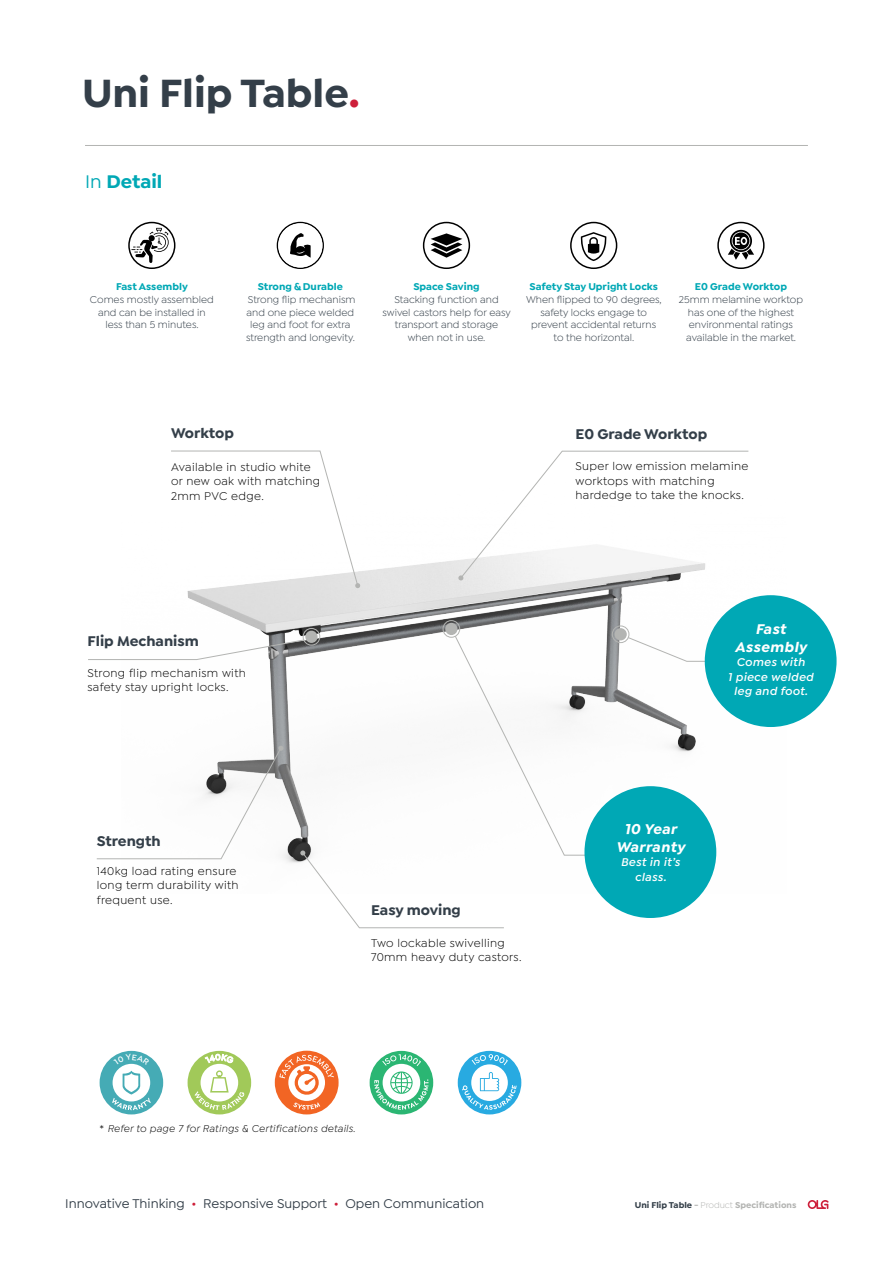
<style>
.page{position:relative;width:893px;height:1263px;background:#fff}
.page>*{position:absolute;margin:0;border:0;box-sizing:border-box;transform-origin:0 0}
.t1{font:700 42px "Isidora Sans";color:#343f49}
.t2{font:700 19.5px "Isidora Sans";color:#00a8b5}
.t3{font:700 15px "Isidora Sans";color:#343f49}
.t4{font:italic 700 15px "Isidora Sans";letter-spacing:.03em;color:#fff}
.t5{font:500 13.5px "Isidora Sans";color:#343f49}
.t6{font:12px/14.4px "Isidora Sans";letter-spacing:.03em;color:#000}
.t7{font:italic 600 12px/14.4px "Isidora Sans";letter-spacing:.03em;color:#fff;text-align:center}
.t8{font:10.5px/12.6px "Isidora Sans";color:#343f49;text-align:center}
.t9{font:italic 10.5px "Isidora Sans";letter-spacing:.03em;color:#000}
.t10{font:700 9px "Isidora Sans";color:#b3b4b2}
.s1{color:#cd1f3a}
.s2{font-weight:500}
.s3{font-weight:700;color:#00a8b5}
.s4{font-style:normal}
.s5{color:#343f49}
.s6{font-weight:400}
</style>
<div class="page">
<img style="left:187px;top:560px;width:600px;height:167px">
<svg style="left:171px;top:450px;width:189px;height:138px"></svg>
<svg style="left:458px;top:450px;width:291px;height:130px"></svg>
<div style="left:705px;top:595px;width:132px;height:132px;background:#00a8b5;border-radius:50%"></div>
<hr style="left:85px;top:145px;width:723px;height:1px;background:#b3b4b2">
<div style="left:612px;top:626px;width:17px;height:17px;border:1px solid #b3b4b2;border-radius:50%"></div>
<div style="left:614px;top:628px;width:13px;height:12px;background:#b3b4b2;border-radius:50%"></div>
<div style="left:443px;top:620px;width:17px;height:18px;border:1px solid #b3b4b2;border-radius:50%"></div>
<div style="left:445px;top:623px;width:12px;height:12px;background:#b3b4b2;border-radius:50%"></div>
<div style="left:303px;top:628px;width:17px;height:17px;border:1px solid #b3b4b2;border-radius:50%"></div>
<div style="left:305px;top:631px;width:13px;height:12px;background:#b3b4b2;border-radius:50%"></div>
<div style="left:100px;top:1051px;width:63px;height:63px;background:#45abb5;border-radius:50%"></div>
<div style="left:113px;top:1064px;width:37px;height:37px;background:#fff;border-radius:50%"></div>
<svg style="left:112px;top:1071px;width:39px;height:39px"></svg>
<div style="left:188px;top:1051px;width:63px;height:63px;background:#a1c959;border-radius:50%"></div>
<div style="left:201px;top:1064px;width:37px;height:37px;background:#fff;border-radius:50%"></div>
<svg style="left:195px;top:1070px;width:49px;height:40px"></svg>
<div style="left:128px;top:222px;width:47px;height:47px;border:2px solid #000;border-radius:50%"></div>
<svg style="left:131px;top:228px;width:38px;height:35px"></svg>
<svg style="left:808px;top:1200px;width:21px;height:9px"></svg>
<div style="left:277px;top:222px;width:47px;height:47px;border:2px solid #000;border-radius:50%"></div>
<div style="left:278px;top:223px;width:44px;height:44px;background:#fff;border-radius:50%"></div>
<svg style="left:290px;top:233px;width:21px;height:25px"></svg>
<div style="left:423px;top:222px;width:47px;height:47px;border:2px solid #000;border-radius:50%"></div>
<svg style="left:431px;top:233px;width:31px;height:25px"></svg>
<div style="left:717px;top:222px;width:48px;height:47px;border:2px solid #000;border-radius:50%"></div>
<svg style="left:728px;top:230px;width:26px;height:30px"></svg>
<svg style="left:88px;top:635px;width:665px;height:293px"></svg>
<div style="left:584px;top:786px;width:132px;height:132px;background:#00a8b5;border-radius:50%"></div>
<div style="left:570px;top:222px;width:47px;height:47px;border:2px solid #000;border-radius:50%"></div>
<svg style="left:581px;top:232px;width:26px;height:29px"></svg>
<div style="left:275px;top:1051px;width:64px;height:63px;background:#f26524;border-radius:50%"></div>
<div style="left:288px;top:1064px;width:37px;height:37px;background:#fff;border-radius:50%"></div>
<svg style="left:279px;top:1055px;width:55px;height:41px"></svg>
<svg style="left:293px;top:1102px;width:27px;height:8px"></svg>
<div style="left:458px;top:1051px;width:63px;height:63px;background:#28aae1;border-radius:50%"></div>
<div style="left:471px;top:1064px;width:37px;height:37px;background:#fff;border-radius:50%"></div>
<svg style="left:472px;top:1054px;width:36px;height:11px"></svg>
<svg style="left:462px;top:1072px;width:55px;height:38px"></svg>
<div style="left:370px;top:1051px;width:63px;height:63px;background:#2bb673;border-radius:50%"></div>
<svg style="left:374px;top:1054px;width:54px;height:56px"></svg>
<svg style="left:114px;top:1054px;width:36px;height:11px"></svg>
<p class="t1" style="left:82px;top:67px;width:279px">Uni Flip Table<span class="s1">.</span></p>
<p class="t2" style="left:85px;top:170px;width:79px"><span class="s2">In</span> Detail</p>
<p class="t8" style="left:90px;top:281px;width:125px"><span class="s3">Fast Assembly<br></span>Comes mostly assembled and can be installed in less than 5 minutes.</p>
<p class="t8" style="left:246px;top:281px;width:111px"><span class="s3">Strong &amp; Durable<br></span>Strong flip mechanism and one piece welded leg and foot for extra strength and longevity.</p>
<p class="t8" style="left:382px;top:281px;width:130px"><span class="s3">Space Saving<br></span>Stacking function and swivel castors help for easy transport and storage when not in use.</p>
<p class="t8" style="left:526px;top:281px;width:137px"><span class="s3">Safety Stay Upright Locks<br></span>When flipped to 90 degrees, safety locks engage to prevent accidental returns to the horizontal.</p>
<p class="t8" style="left:679px;top:281px;width:126px"><span class="s3">E0 Grade Worktop<br></span>25mm melamine worktop has one of the highest environmental ratings available in the market.</p>
<p class="t3" style="left:171px;top:424px;width:65px">Worktop</p>
<p class="t6" style="left:171px;top:460px;width:151px">Available in studio white or new oak with matching</p>
<p class="t6" style="left:171px;top:488px;width:94px">2mm PVC edge.</p>
<p class="t3" style="left:88px;top:631px;width:113px">Flip Mechanism</p>
<p class="t6" style="left:88px;top:666px;width:160px">Strong flip mechanism with safety stay upright locks.</p>
<p class="t3" style="left:97px;top:832px;width:66px">Strength</p>
<p class="t6" style="left:97px;top:863px;width:141px">140kg load rating ensure</p>
<p class="t6" style="left:97px;top:878px;width:143px">long term durability with</p>
<p class="t6" style="left:97px;top:892px;width:77px">frequent use.</p>
<p class="t3" style="left:371px;top:901px;width:91px">Easy moving</p>
<p class="t6" style="left:371px;top:935px;width:152px">Two lockable swivelling<br>70mm heavy duty castors.</p>
<p class="t3" style="left:576px;top:425px;width:133px">E0 Grade Worktop</p>
<p class="t6" style="left:576px;top:459px;width:174px">Super low emission melamine</p>
<p class="t6" style="left:576px;top:473px;width:141px">worktops with matching</p>
<p class="t6" style="left:576px;top:488px;width:170px">hardedge to take the knocks.</p>
<p class="t4" style="left:755px;top:620px;width:32px">Fast</p>
<p class="t4" style="left:735px;top:638px;width:73px">Assembly</p>
<p class="t7" style="left:728px;top:655px;width:87px">Comes with<br>1 piece welded</p>
<p class="t7" style="left:734px;top:684px;width:75px">leg and foot.</p>
<p class="t4" style="left:624px;top:820px;width:54px">10 Year</p>
<p class="t4" style="left:616px;top:838px;width:70px">Warranty</p>
<p class="t7" style="left:621px;top:855px;width:61px">Best in it’s</p>
<p class="t7" style="left:635px;top:870px;width:33px">class.</p>
<p class="t9" style="left:100px;top:1122px;width:257px"><span class="s4">*</span> Refer to page 7 for Ratings &amp; Certifications details.</p>
<p class="t5" style="left:65px;top:1196px;width:421px">Innovative Thinking <span class="s1">•</span> Responsive Support <span class="s1">•</span> Open Communication</p>
<p class="t10" style="left:635px;top:1200px;width:163px"><span class="s5">Uni Flip Table</span> - <span class="s6">Product</span> Specifications</p>
</div>
